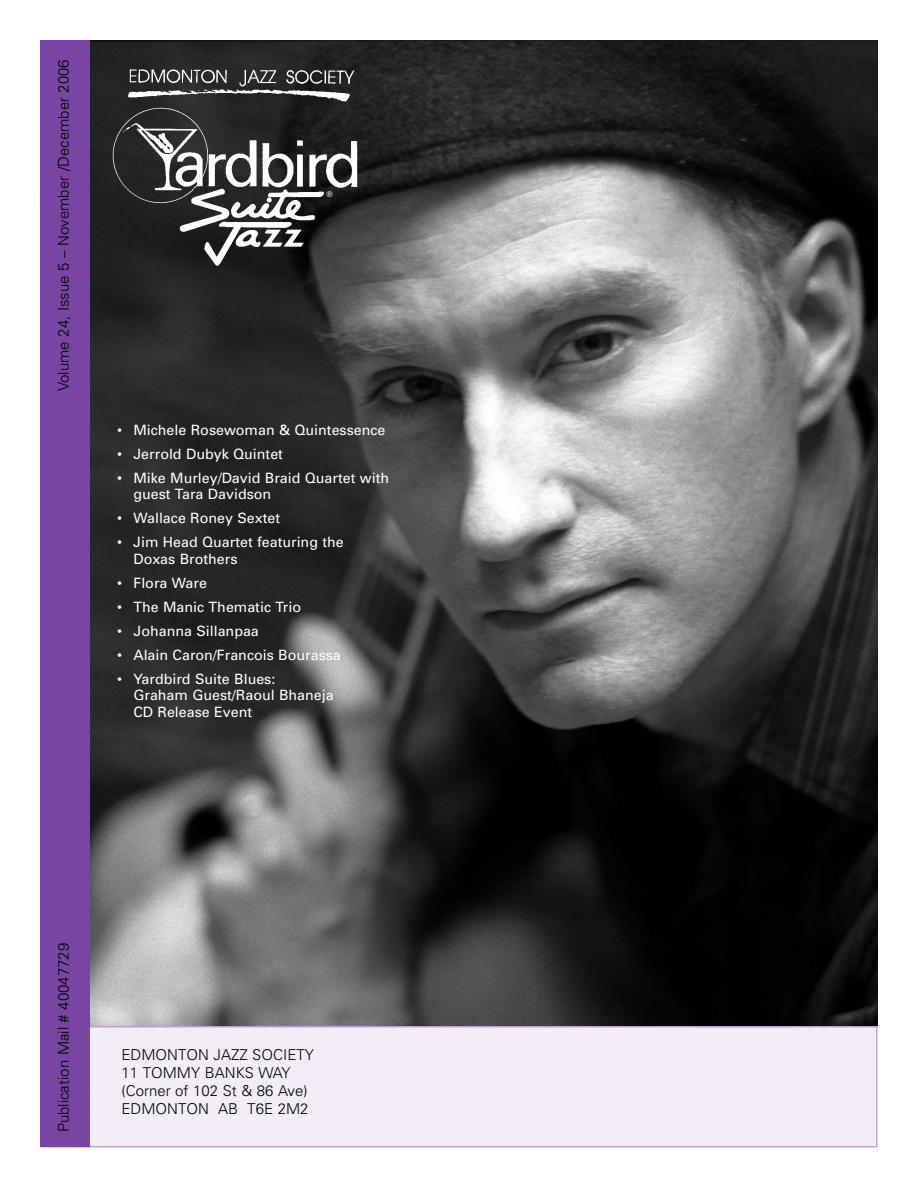
<style>
.page{position:relative;width:918px;height:1188px;background:#fff}
.page>*{position:absolute;margin:0;border:0;box-sizing:border-box;transform-origin:0 0}
.t1{font:300 15px/18px "Univers";color:#000}
.t2{font:14.25px/16.5px "Univers";color:#fff}
.t3{font:700 12.6px "Officina Sans";color:#fff}
</style>
<div class="page">
<img style="left:90px;top:40px;width:788px;height:986px">
<div style="left:41px;top:1027px;width:836px;height:120px;background:#f2edf6"></div>
<div style="left:40px;top:1026px;width:838px;height:122px;border:2px solid #bca2d1"></div>
<div style="left:40px;top:40px;width:50px;height:1108px;background:#7845a3"></div>
<img style="left:124px;top:68px;width:230px;height:36px">
<img style="left:112px;top:108px;width:246px;height:160px">
<p class="t1" style="left:56px;top:391px;width:334px;rotate:-90deg">Volume 24, Issue 5 – November /December 2006</p>
<p class="t3" style="left:326px;top:191px;width:9px">®</p>
<p class="t2" style="left:117px;top:423px;width:270px">• Michele Rosewoman &amp; Quintessence</p>
<p class="t2" style="left:117px;top:447px;width:167px">• Jerrold Dubyk Quintet</p>
<p class="t2" style="left:133px;top:471px;width:257px;text-indent:-16px">• Mike Murley/David Braid Quartet with guest Tara Davidson</p>
<p class="t2" style="left:117px;top:511px;width:164px">• Wallace Roney Sextet</p>
<p class="t2" style="left:133px;top:535px;width:212px;text-indent:-16px">• Jim Head Quartet featuring the<br>Doxas Brothers</p>
<p class="t2" style="left:117px;top:576px;width:91px">• Flora Ware</p>
<p class="t2" style="left:117px;top:600px;width:185px">• The Manic Thematic Trio</p>
<p class="t2" style="left:117px;top:624px;width:143px">• Johanna Sillanpaa</p>
<p class="t2" style="left:117px;top:648px;width:225px">• Alain Caron/Francois Bourassa</p>
<p class="t2" style="left:133px;top:672px;width:202px;text-indent:-16px">• Yardbird Suite Blues:<br>Graham Guest/Raoul Bhaneja<br>CD Release Event</p>
<p class="t1" style="left:56px;top:1132px;width:191px;rotate:-90deg">Publication Mail # 40047729</p>
<p class="t1" style="left:122px;top:1047px;width:194px">EDMONTON JAZZ SOCIETY<br>11 TOMMY BANKS WAY (Corner of 102 St &amp; 86 Ave)<br>EDMONTON AB T6E 2M2</p>
</div>
